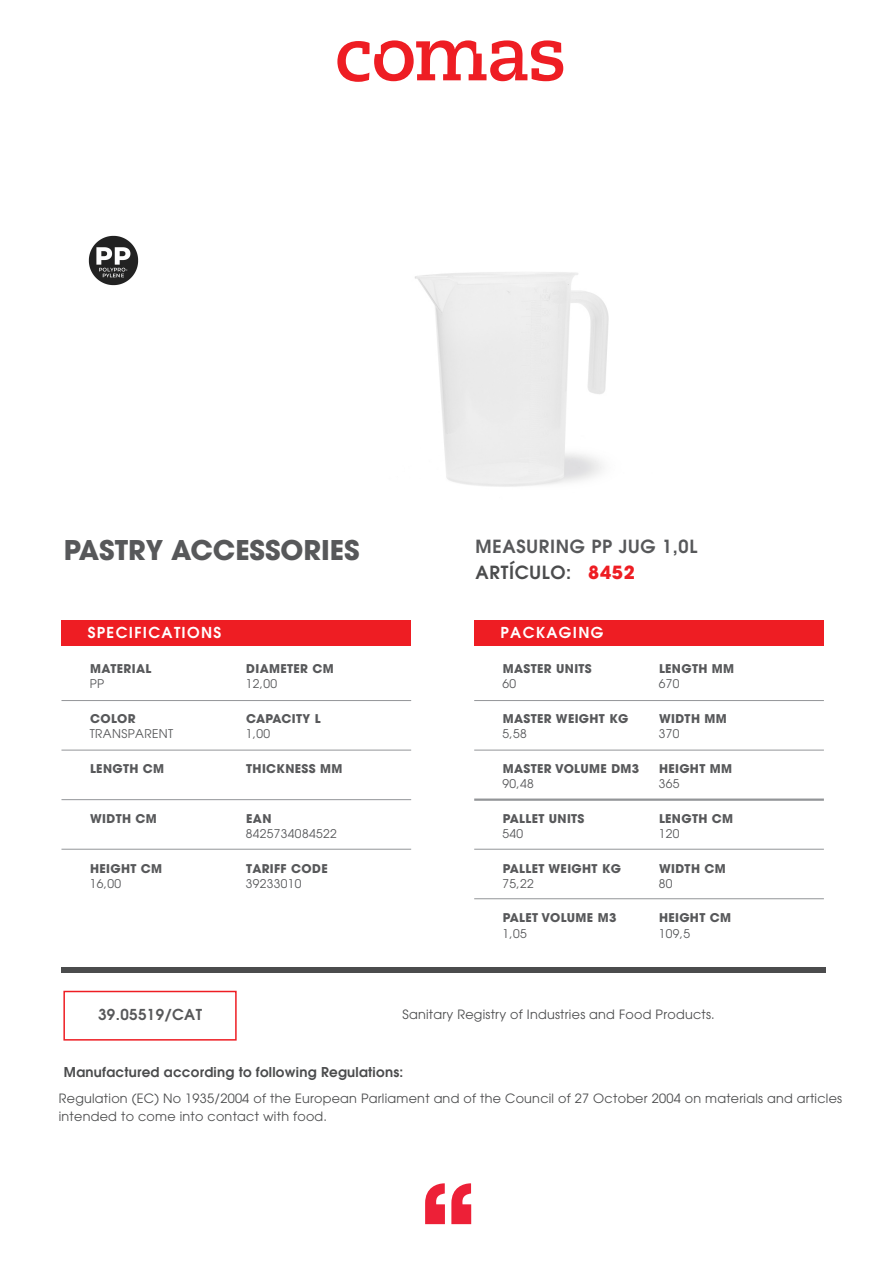
<style>
.page{position:relative;width:893px;height:1263px;background:#fff}
.page>*{position:absolute;margin:0;border:0;box-sizing:border-box;transform-origin:0 0}
.t1{font:700 27px "Avant Garde";color:#57585a}
.t2{font:600 18px/25.7px "Avant Garde";letter-spacing:.04em;color:#57585a}
.t3{font:600 15px "Avant Garde";letter-spacing:.09em;color:#fff}
.t4{font:600 15px "Avant Garde";letter-spacing:.03em;color:#57585a}
.t5{font:600 13.5px "Avant Garde";letter-spacing:.02em;color:#4b4c4d}
.t6{font:12.75px/18px "Avant Garde";letter-spacing:.02em;color:#4b4c4d}
.t7{font:700 12px "Avant Garde";letter-spacing:.03em;color:#57585a}
.t8{font:12px "Avant Garde";letter-spacing:.03em;color:#57585a}
.s1{color:#4b4c4d}
.s2{font-weight:700;color:#ee1d23}
</style>
<div class="page">
<svg style="left:425px;top:1183px;width:20px;height:41px"></svg>
<svg style="left:451px;top:1183px;width:20px;height:41px"></svg>
<svg style="left:337px;top:40px;width:226px;height:42px"></svg>
<div style="left:61px;top:620px;width:350px;height:25px;background:#ee1d23"></div>
<div style="left:61px;top:967px;width:765px;height:6px;background:#4b4c4d"></div>
<hr style="left:61px;top:700px;width:350px;height:1px;background:#939598">
<hr style="left:61px;top:750px;width:350px;height:1px;background:#939598">
<hr style="left:61px;top:799px;width:350px;height:1px;background:#939598">
<hr style="left:61px;top:849px;width:350px;height:1px;background:#939598">
<div style="left:474px;top:620px;width:350px;height:25px;background:#ee1d23"></div>
<hr style="left:474px;top:700px;width:350px;height:1px;background:#939598">
<hr style="left:474px;top:750px;width:350px;height:1px;background:#939598">
<hr style="left:474px;top:798px;width:350px;height:3px;background:#939598">
<hr style="left:474px;top:849px;width:350px;height:1px;background:#939598">
<hr style="left:474px;top:898px;width:350px;height:1px;background:#939598">
<div style="left:63px;top:991px;width:174px;height:49px;border:2px solid #ee1d23"></div>
<img style="left:88px;top:235px;width:51px;height:51px">
<img style="left:415px;top:272px;width:194px;height:215px">
<h1 class="t1" style="left:64px;top:532px;width:297px">PASTRY ACCESSORIES</h1>
<h2 class="t2" style="left:475px;top:533px;width:223px">MEASURING PP JUG 1,0L<br><span class="s1">ARTÍCULO:</span> <span class="s2">8452</span></h2>
<p class="t3" style="left:88px;top:623px;width:135px">SPECIFICATIONS</p>
<p class="t7" style="left:90px;top:661px;width:63px">MATERIAL</p>
<p class="t7" style="left:246px;top:661px;width:89px">DIAMETER CM</p>
<p class="t3" style="left:500px;top:623px;width:104px">PACKAGING</p>
<p class="t7" style="left:503px;top:661px;width:91px">MASTER UNITS</p>
<p class="t7" style="left:659px;top:661px;width:77px">LENGTH MM</p>
<p class="t8" style="left:90px;top:677px;width:16px">PP</p>
<p class="t7" style="left:90px;top:711px;width:47px">COLOR</p>
<p class="t8" style="left:90px;top:727px;width:85px">TRANSPARENT</p>
<p class="t8" style="left:246px;top:677px;width:33px">12,00</p>
<p class="t8" style="left:246px;top:727px;width:26px">1,00</p>
<p class="t7" style="left:246px;top:711px;width:76px">CAPACITY L</p>
<p class="t8" style="left:502px;top:677px;width:15px">60</p>
<p class="t8" style="left:659px;top:677px;width:22px">670</p>
<p class="t7" style="left:503px;top:711px;width:127px">MASTER WEIGHT KG</p>
<p class="t7" style="left:659px;top:711px;width:69px">WIDTH MM</p>
<p class="t8" style="left:502px;top:727px;width:26px">5,58</p>
<p class="t8" style="left:659px;top:727px;width:22px">370</p>
<p class="t7" style="left:90px;top:761px;width:76px">LENGTH CM</p>
<p class="t7" style="left:246px;top:761px;width:98px">THICKNESS MM</p>
<p class="t7" style="left:503px;top:761px;width:138px">MASTER VOLUME DM3</p>
<p class="t7" style="left:659px;top:761px;width:75px">HEIGHT MM</p>
<p class="t7" style="left:90px;top:810px;width:68px">WIDTH CM</p>
<p class="t7" style="left:246px;top:810px;width:27px">EAN</p>
<p class="t8" style="left:246px;top:826px;width:92px">8425734084522</p>
<p class="t8" style="left:502px;top:777px;width:33px">90,48</p>
<p class="t8" style="left:502px;top:826px;width:22px">540</p>
<p class="t7" style="left:503px;top:810px;width:83px">PALLET UNITS</p>
<p class="t8" style="left:659px;top:777px;width:22px">365</p>
<p class="t7" style="left:659px;top:810px;width:76px">LENGTH CM</p>
<p class="t8" style="left:659px;top:826px;width:22px">120</p>
<p class="t7" style="left:90px;top:860px;width:74px">HEIGHT CM</p>
<p class="t7" style="left:246px;top:860px;width:83px">TARIFF CODE</p>
<p class="t7" style="left:503px;top:860px;width:120px">PALLET WEIGHT KG</p>
<p class="t7" style="left:659px;top:860px;width:68px">WIDTH CM</p>
<p class="t8" style="left:90px;top:876px;width:33px">16,00</p>
<p class="t8" style="left:246px;top:876px;width:57px">39233010</p>
<p class="t8" style="left:502px;top:876px;width:33px">75,22</p>
<p class="t8" style="left:502px;top:926px;width:26px">1,05</p>
<p class="t7" style="left:503px;top:910px;width:115px">PALET VOLUME M3</p>
<p class="t8" style="left:659px;top:876px;width:15px">80</p>
<p class="t7" style="left:659px;top:910px;width:74px">HEIGHT CM</p>
<p class="t8" style="left:659px;top:926px;width:33px">109,5</p>
<p class="t4" style="left:98px;top:1005px;width:105px">39.05519/CAT</p>
<p class="t6" style="left:402px;top:1006px;width:314px">Sanitary Registry of Industries and Food Products.</p>
<p class="t5" style="left:64px;top:1063px;width:341px">Manufactured according to following Regulations:</p>
<p class="t6" style="left:59px;top:1090px;width:785px">Regulation (EC) No 1935/2004 of the European Parliament and of the Council of 27 October 2004 on materials and articles intended to come into contact with food.</p>
</div>
